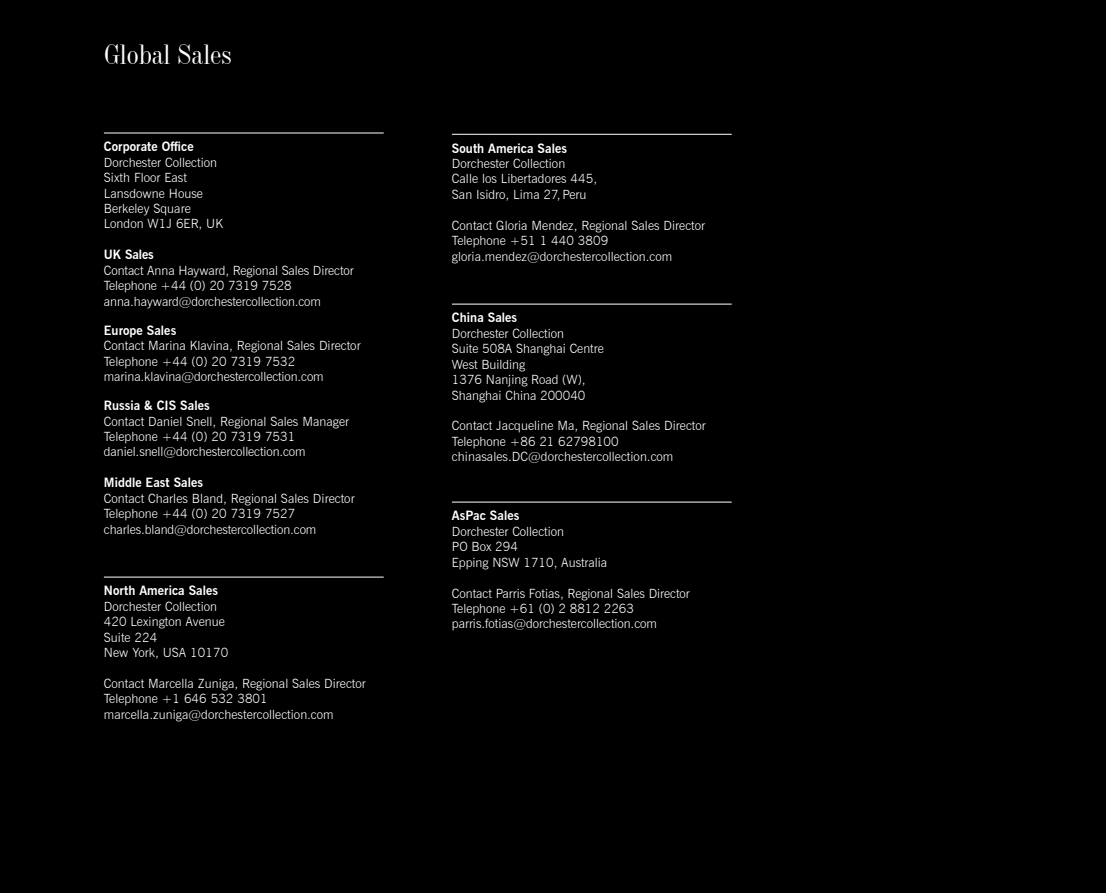
<style>
.page{position:relative;width:1106px;height:893px;background:#000}
.page>*{position:absolute;margin:0;border:0;box-sizing:border-box;transform-origin:0 0}
.t1{font:27px "Industrial 736 BT";color:#fff}
.t2{font:300 12.75px/15.5px "News Gothic BT";letter-spacing:.005em;color:#fff}
.t3{font:700 12.75px "News Gothic BT";letter-spacing:.005em;color:#fff}
</style>
<div class="page">
<hr style="left:452px;top:134px;width:279px;height:1px;background:#fff">
<hr style="left:452px;top:304px;width:279px;height:1px;background:#fff">
<hr style="left:452px;top:502px;width:279px;height:1px;background:#fff">
<hr style="left:104px;top:133px;width:280px;height:1px;background:#fff">
<hr style="left:104px;top:577px;width:280px;height:1px;background:#fff">
<h1 class="t1" style="left:104px;top:38px;width:129px">Global Sales</h1>
<p class="t3" style="left:104px;top:139px;width:91px">Corporate Office</p>
<p class="t2" style="left:104px;top:154px;width:121px">Dorchester Collection<br>Sixth Floor East<br>Lansdowne House<br>Berkeley Square<br>London W1J 6ER, UK</p>
<p class="t3" style="left:104px;top:247px;width:51px">UK Sales</p>
<p class="t2" style="left:104px;top:262px;width:251px">Contact Anna Hayward, Regional Sales Director<br>Telephone +44 (0) 20 7319 7528 anna.hayward@dorchestercollection.com</p>
<p class="t3" style="left:104px;top:322px;width:74px">Europe Sales</p>
<p class="t2" style="left:104px;top:338px;width:258px">Contact Marina Klavina, Regional Sales Director<br>Telephone +44 (0) 20 7319 7532 marina.klavina@dorchestercollection.com</p>
<p class="t3" style="left:104px;top:398px;width:107px">Russia &amp; CIS Sales</p>
<p class="t2" style="left:104px;top:413px;width:247px">Contact Daniel Snell, Regional Sales Manager<br>Telephone +44 (0) 20 7319 7531 daniel.snell@dorchestercollection.com</p>
<p class="t3" style="left:104px;top:475px;width:101px">Middle East Sales</p>
<p class="t2" style="left:104px;top:490px;width:252px">Contact Charles Bland, Regional Sales Director<br>Telephone +44 (0) 20 7319 7527 charles.bland@dorchestercollection.com</p>
<p class="t3" style="left:104px;top:583px;width:116px">North America Sales</p>
<p class="t2" style="left:104px;top:598px;width:126px">Dorchester Collection<br>420 Lexington Avenue<br>Suite 224<br>New York, USA 10170</p>
<p class="t2" style="left:104px;top:676px;width:263px">Contact Marcella Zuniga, Regional Sales Director<br>Telephone +1 646 532 3801 marcella.zuniga@dorchestercollection.com</p>
<p class="t3" style="left:452px;top:140px;width:116px">South America Sales</p>
<p class="t2" style="left:452px;top:156px;width:147px">Dorchester Collection<br>Calle los Libertadores 445,<br>San Isidro, Lima 27, Peru</p>
<p class="t2" style="left:452px;top:217px;width:255px">Contact Gloria Mendez, Regional Sales Director<br>Telephone +51 1 440 3809 gloria.mendez@dorchestercollection.com</p>
<p class="t3" style="left:452px;top:310px;width:67px">China Sales</p>
<p class="t2" style="left:452px;top:325px;width:153px">Dorchester Collection<br>Suite 508A Shanghai Centre<br>West Building<br>1376 Nanjing Road (W),<br>Shanghai China 200040</p>
<p class="t2" style="left:452px;top:418px;width:255px">Contact Jacqueline Ma, Regional Sales Director<br>Telephone +86 21 62798100 chinasales.DC@dorchestercollection.com</p>
<p class="t3" style="left:452px;top:508px;width:69px">AsPac Sales</p>
<p class="t2" style="left:452px;top:523px;width:157px">Dorchester Collection<br>PO Box 294<br>Epping NSW 1710, Australia</p>
<p class="t2" style="left:452px;top:585px;width:239px">Contact Parris Fotias, Regional Sales Director<br>Telephone +61 (0) 2 8812 2263 parris.fotias@dorchestercollection.com</p>
</div>
